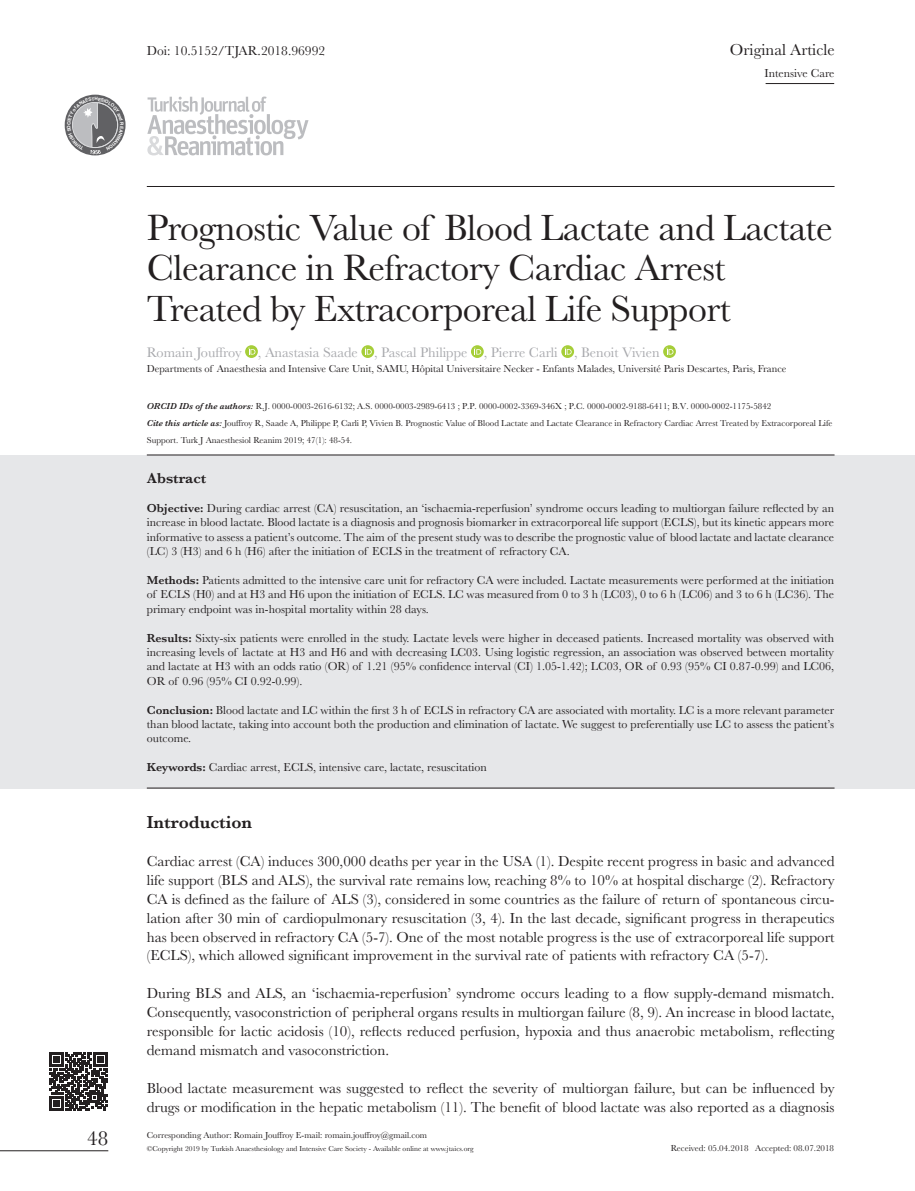
<style>
.page{position:relative;width:915px;height:1191px;background:#fff}
.page>*{position:absolute;margin:0;border:0;box-sizing:border-box;transform-origin:0 0}
.t1{font:37.8px/40.5px "Baskerville";letter-spacing:-.015em;color:#231f20}
.t2{font:21px "Baskerville";color:#231f20}
.Normal__Web{font:600 18px "Baskerville";color:#231f20}
.t3{font:16.5px "Baskerville";color:#231f20}
.p1{font:15px/18.9px "Baskerville";color:#231f20;text-align:justify}
.t4{font:600 15px "Baskerville";color:#231f20}
.t5{font:14.25px "Baskerville";color:#a8a9ad}
.t6{font:13.5px "Baskerville";color:#231f20}
.t7{font:12px/14.4px "Baskerville";color:#231f20;text-align:justify}
.t8{font:10.5px "Baskerville";color:#231f20}
.t9{font:9px/17px "Baskerville";color:#231f20}
.t10{font:7.5px "Baskerville";color:#231f20}
.s1{font-weight:600;font-style:italic}
.s2{font-weight:600}
</style>
<div class="page">
<svg style="left:147px;top:97px;width:161px;height:58px"></svg>
<svg style="left:245px;top:345px;width:13px;height:13px"></svg>
<svg style="left:248px;top:347px;width:7px;height:7px"></svg>
<svg style="left:361px;top:345px;width:13px;height:13px"></svg>
<svg style="left:364px;top:347px;width:7px;height:7px"></svg>
<svg style="left:471px;top:345px;width:12px;height:13px"></svg>
<svg style="left:474px;top:347px;width:7px;height:7px"></svg>
<svg style="left:561px;top:345px;width:13px;height:13px"></svg>
<svg style="left:564px;top:347px;width:7px;height:7px"></svg>
<svg style="left:663px;top:345px;width:12px;height:13px"></svg>
<svg style="left:666px;top:347px;width:7px;height:7px"></svg>
<hr style="left:147px;top:186px;width:687px;height:1px;background:#231f20">
<div style="left:0;top:455px;width:914px;height:333px;background:#e6e7e9"></div>
<hr style="left:147px;top:455px;width:687px;height:1px;background:#231f20">
<hr style="left:147px;top:788px;width:687px;height:1px;background:#231f20">
<hr style="left:765px;top:83px;width:68px;height:1px;background:#231f20">
<hr style="left:0;top:1150px;width:108px;height:1px;background:#231f20">
<svg style="left:50px;top:1052px;width:58px;height:58px"></svg>
<svg style="left:65px;top:97px;width:58px;height:57px"></svg>
<p class="t6" style="left:147px;top:42px;width:180px">Doi: 10.5152/TJAR.2018.96992</p>
<p class="t3" style="left:729px;top:39px;width:106px">Original Article</p>
<p class="t7" style="left:764px;top:66px;width:72px">Intensive Care</p>
<p class="t2" style="left:87px;top:1124px;width:22px">48</p>
<p class="t1" style="left:147px;top:208px;width:687px">Prognostic Value of Blood Lactate and Lactate<br>Clearance in Refractory Cardiac Arrest<br>Treated by Extracorporeal Life Support</p>
<p class="t5" style="left:147px;top:343px;width:514px">Romain Jouffroy , Anastasia Saade , Pascal Philippe , Pierre Carli , Benoit Vivien</p>
<p class="t8" style="left:147px;top:362px;width:641px">Departments of Anaesthesia and Intensive Care Unit, SAMU, Hôpital Universitaire Necker - Enfants Malades, Université Paris Descartes, Paris, France</p>
<p class="t9" style="left:147px;top:398px;width:686px"><span class="s1">ORCID IDs of the authors:</span> R.J. 0000-0003-2616-6132; A.S. 0000-0003-2989-6413 ; P.P. 0000-0002-3369-346X ; P.C. 0000-0002-9188-6411; B.V. 0000-0002-1175-5842<br><span class="s1">Cite this article as:</span> Jouffroy R, Saade A, Philippe P, Carli P, Vivien B. Prognostic Value of Blood Lactate and Lactate Clearance in Refractory Cardiac Arrest Treated by Extracorporeal Life<br>Support. Turk J Anaesthesiol Reanim 2019; 47(1): 48-54.</p>
<p class="t4" style="left:147px;top:468px;width:61px">Abstract</p>
<p class="t7" style="left:147px;top:501px;width:688px"><span class="s2">Objective:</span> During cardiac arrest (CA) resuscitation, an ‘ischaemia-reperfusion’ syndrome occurs leading to multiorgan failure reflected by an increase in blood lactate. Blood lactate is a diagnosis and prognosis biomarker in extracorporeal life support (ECLS), but its kinetic appears more informative to assess a patient’s outcome. The aim of the present study was to describe the prognostic value of blood lactate and lactate clearance (LC) 3 (H3) and 6 h (H6) after the initiation of ECLS in the treatment of refractory CA.</p>
<p class="t7" style="left:147px;top:573px;width:688px"><span class="s2">Methods:</span> Patients admitted to the intensive care unit for refractory CA were included. Lactate measurements were performed at the initiation of ECLS (H0) and at H3 and H6 upon the initiation of ECLS. LC was measured from 0 to 3 h (LC03), 0 to 6 h (LC06) and 3 to 6 h (LC36). The primary endpoint was in-hospital mortality within 28 days.</p>
<p class="t7" style="left:147px;top:630px;width:688px"><span class="s2">Results:</span> Sixty-six patients were enrolled in the study. Lactate levels were higher in deceased patients. Increased mortality was observed with increasing levels of lactate at H3 and H6 and with decreasing LC03. Using logistic regression, an association was observed between mortality and lactate at H3 with an odds ratio (OR) of 1.21 (95% confidence interval (CI) 1.05-1.42); LC03, OR of 0.93 (95% CI 0.87-0.99) and LC06, OR of 0.96 (95% CI 0.92-0.99).</p>
<p class="t7" style="left:147px;top:702px;width:688px"><span class="s2">Conclusion:</span> Blood lactate and LC within the first 3 h of ECLS in refractory CA are associated with mortality. LC is a more relevant parameter than blood lactate, taking into account both the production and elimination of lactate. We suggest to preferentially use LC to assess the patient’s outcome.</p>
<p class="t7" style="left:147px;top:760px;width:341px"><span class="s2">Keywords:</span> Cardiac arrest, ECLS, intensive care, lactate, resuscitation</p>
<p class="Normal__Web" style="left:147px;top:809px;width:107px">Introduction</p>
<p class="p1" style="left:147px;top:851px;width:689px">Cardiac arrest (CA) induces 300,000 deaths per year in the USA (1). Despite recent progress in basic and advanced life support (BLS and ALS), the survival rate remains low, reaching 8% to 10% at hospital discharge (2). Refractory CA is defined as the failure of ALS (3), considered in some countries as the failure of return of spontaneous circu&shy;lation after 30 min of cardiopulmonary resuscitation (3, 4). In the last decade, significant progress in therapeutics has been observed in refractory CA (5-7). One of the most notable progress is the use of extracorporeal life support (ECLS), which allowed significant improvement in the survival rate of patients with refractory CA (5-7).</p>
<p class="p1" style="left:147px;top:984px;width:689px">During BLS and ALS, an ‘ischaemia-reperfusion’ syndrome occurs leading to a flow supply-demand mismatch.<br>Consequently, vasoconstriction of peripheral organs results in multiorgan failure (8, 9). An increase in blood lactate, responsible for lactic acidosis (10), reflects reduced perfusion, hypoxia and thus anaerobic metabolism, reflecting demand mismatch and vasoconstriction.</p>
<p class="p1" style="left:147px;top:1079px;width:689px">Blood lactate measurement was suggested to reflect the severity of multiorgan failure, but can be influenced by drugs or modification in the hepatic metabolism (11). The benefit of blood lactate was also reported as a diagnosis</p>
<p class="t9" style="left:147px;top:1126px;width:282px">Corresponding Author: Romain Jouffroy E-mail: romain.jouffroy@gmail.com</p>
<p class="t10" style="left:147px;top:1143px;width:328px">©Copyright 2019 by Turkish Anaesthesiology and Intensive Care Society - Available online at www.jtaics.org</p>
<p class="t9" style="left:670px;top:1139px;width:165px">Received: 05.04.2018 Accepted: 08.07.2018</p>
</div>
